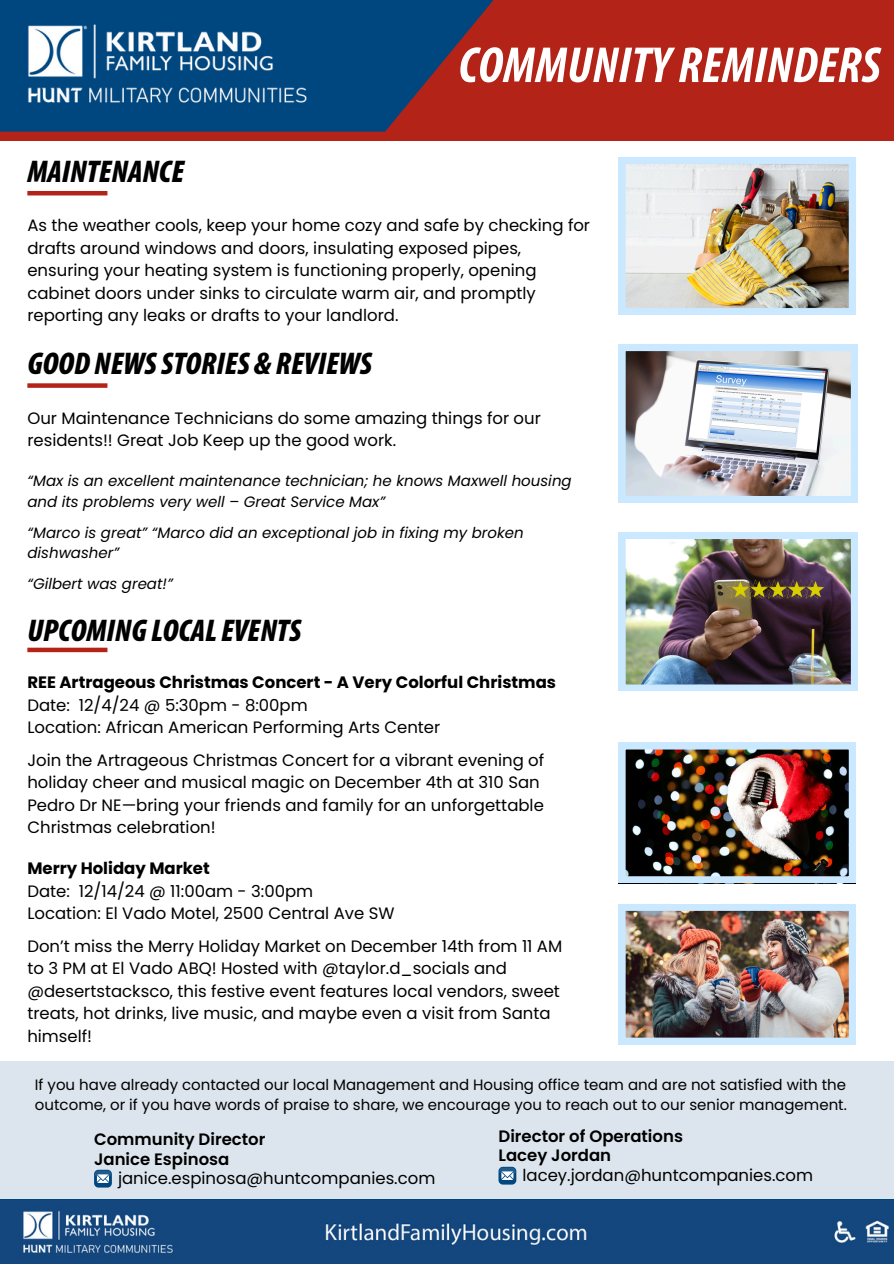
<style>
.page{position:relative;width:894px;height:1264px;background:#fff}
.page>*{position:absolute;margin:0;border:0;box-sizing:border-box;transform-origin:0 0}
.t1{font:italic 700 condensed 51px "Myriad Pro";letter-spacing:.005em;color:#fff}
.t2{font:italic 900 condensed 31.5px "Myriad Pro";color:#000}
.t3{font:16.5px/22.5px "Poppins";color:#000}
.t4{font:700 16.5px "Poppins";color:#000}
.t5{font:600 16.5px/19.2px "Poppins";color:#000}
.t6{font:italic 15px/20.7px "Poppins";color:#000}
.t7{font:15px/20.2px "Poppins";color:#000}
</style>
<div class="page">
<div style="left:0;top:1061px;width:893px;height:138px;background:#dce5ed"></div>
<div style="left:0;top:0;width:893px;height:141px;background:#b32317"></div>
<svg style="left:335px;top:0;width:159px;height:132px;fill:#00467f"></svg>
<img style="left:0;top:0;width:335px;height:132px">
<img style="left:618px;top:904px;width:237px;height:140px">
<img style="left:618px;top:742px;width:237px;height:141px">
<img style="left:0;top:1200px;width:893px;height:63px">
<svg style="left:498px;top:1166px;width:18px;height:18px"></svg>
<img style="left:618px;top:157px;width:237px;height:158px">
<img style="left:618px;top:344px;width:239px;height:158px">
<img style="left:618px;top:532px;width:239px;height:159px">
<div style="left:27px;top:383px;width:80px;height:5px;background:#b32317"></div>
<div style="left:27px;top:647px;width:80px;height:5px;background:#b32317"></div>
<hr style="left:27px;top:191px;width:80px;height:4px;background:#b32317">
<svg style="left:94px;top:1169px;width:18px;height:18px"></svg>
<h2 class="t2" style="left:27px;top:158px;width:158px">MAINTENANCE</h2>
<p class="t1" style="left:458px;top:44px;width:423px">COMMUNITY REMINDERS</p>
<p class="t3" style="left:27px;top:214px;width:564px">As the weather cools, keep your home cozy and safe by checking for drafts around windows and doors, insulating exposed pipes, ensuring your heating system is functioning properly, opening cabinet doors under sinks to circulate warm air, and promptly reporting any leaks or drafts to your landlord.</p>
<p class="t2" style="left:27px;top:350px;width:346px">GOOD NEWSSTORIES &amp; REVIEWS</p>
<p class="t3" style="left:27px;top:406px;width:515px">Our Maintenance Technicians do some amazing things for our residents!! Great Job Keep up the good work.</p>
<p class="t6" style="left:27px;top:470px;width:545px">“Max is an excellent maintenance technician; he knows Maxwell housing and its problems very well – Great Service Max”</p>
<p class="t6" style="left:27px;top:522px;width:497px">“Marco is great” “Marco did an exceptional job in fixing my broken dishwasher”</p>
<p class="t6" style="left:27px;top:573px;width:147px">“Gilbert was great!”</p>
<p class="t2" style="left:27px;top:617px;width:275px">UPCOMING LOCAL EVENTS</p>
<p class="t4" style="left:27px;top:671px;width:530px">REE Artrageous Christmas Concert - A Very Colorful Christmas</p>
<p class="t3" style="left:27px;top:694px;width:282px">Date: 12/4/24 @ 5:30pm - 8:00pm</p>
<p class="t3" style="left:27px;top:716px;width:414px">Location: African American Performing Arts Center</p>
<p class="t3" style="left:27px;top:749px;width:518px">Join the Artrageous Christmas Concert for a vibrant evening of holiday cheer and musical magic on December 4th at 310 San Pedro Dr NE—bring your friends and family for an unforgettable Christmas celebration!</p>
<h2 class="t4" style="left:27px;top:857px;width:184px">Merry Holiday Market</h2>
<p class="t3" style="left:27px;top:879px;width:287px">Date: 12/14/24 @ 11:00am - 3:00pm</p>
<p class="t3" style="left:27px;top:902px;width:368px">Location: El Vado Motel, 2500 Central Ave SW</p>
<p class="t3" style="left:27px;top:934px;width:536px">Don’t miss the Merry Holiday Market on December 14th from 11 AM to 3 PM at El Vado ABQ! Hosted with @taylor.d_socials and @desertstacksco, this festive event features local vendors, sweet treats, hot drinks, live music, and maybe even a visit from Santa himself!</p>
<p class="t7" style="left:35px;top:1074px;width:813px">If you have already contacted our local Management and Housing office team and are not satisfied with the outcome, or if you have words of praise to share, we encourage you to reach out to our senior management.</p>
<p class="t5" style="left:94px;top:1129px;width:173px">Community Director<br>Janice Espinosa</p>
<p class="t3" style="left:118px;top:1166px;width:319px">janice.espinosa@huntcompanies.com</p>
<h2 class="t5" style="left:498px;top:1126px;width:186px">Director of Operations<br>Lacey Jordan</h2>
<h1 class="t3" style="left:522px;top:1163px;width:292px">lacey.jordan@huntcompanies.com</h1>
</div>
